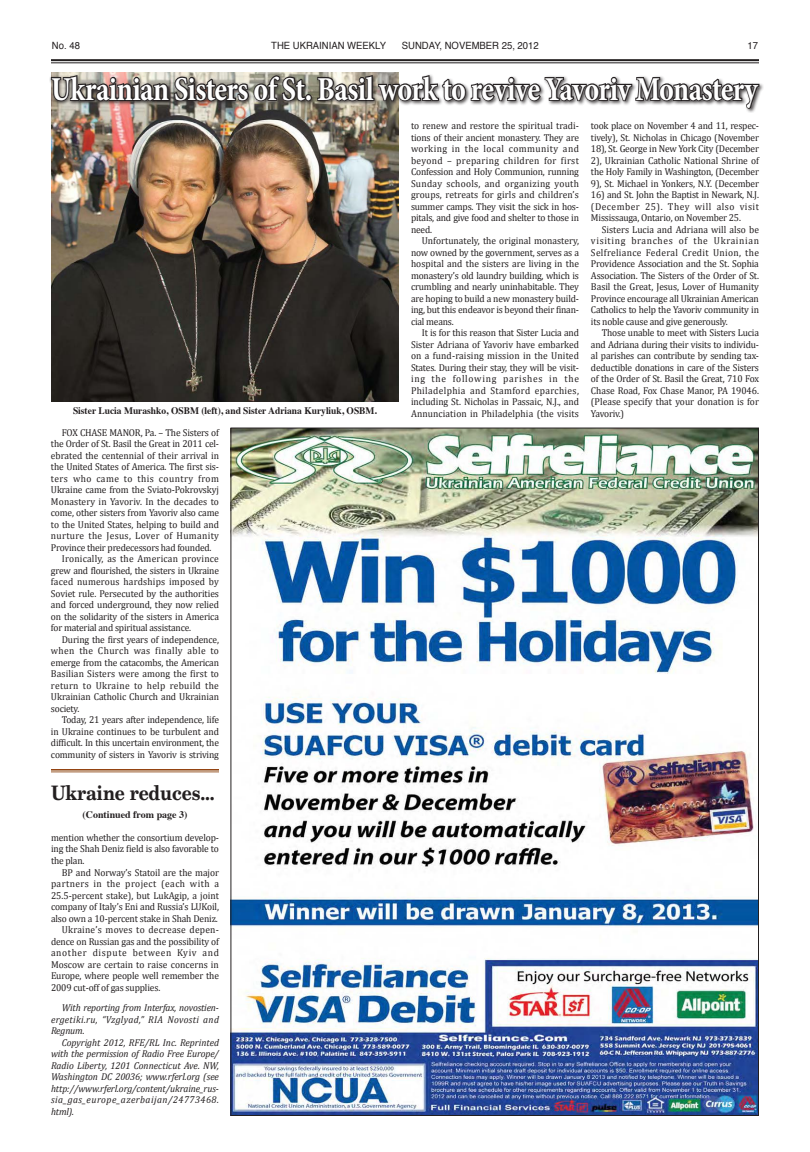
<style>
.page{position:relative;width:810px;height:1152px;background:#fff}
.page>*{position:absolute;margin:0;border:0;box-sizing:border-box;transform-origin:0 0}
.t1{font:700 condensed 33.9px "Minion Pro";letter-spacing:-.02em;color:#fff;scale:.9 1}
.t2{font:700 20px "New Century Schlbk";letter-spacing:-.01em;color:#231f20;scale:.88 1}
.t3{font:10px/11.5px "Cambria";letter-spacing:-.015em;color:#231f20;text-align:justify;scale:.95 1}
.t4{font:italic 10px/11.5px "Cambria";letter-spacing:.035em;color:#231f20;text-align:justify;scale:.95 1}
.t5{font:10px "Cambria";letter-spacing:.01em;color:#231f20;scale:.95 1}
.t6{font:10px "Cambria";letter-spacing:.02em;color:#231f20;scale:.95 1}
.t7{font:10px "Cambria";letter-spacing:.03em;color:#231f20;scale:.95 1}
.t8{font:700 10px "Times";color:#231f20;scale:.95 1}
.t9{font:10px "Cambria";letter-spacing:.045em;color:#231f20;scale:.95 1}
.t10{font:10px "Helvetica";color:#231f20;scale:.95 1}
.t11{font:10px "Cambria";letter-spacing:.005em;color:#231f20;scale:.95 1}
.t12{font:10px "Cambria";letter-spacing:.025em;color:#231f20;scale:.95 1}
.t13{font:10px "Cambria";letter-spacing:.04em;color:#231f20;scale:.95 1}
.t14{font:10px "Cambria";letter-spacing:.065em;color:#231f20;scale:.95 1}
.t15{font:700 10px "Times";color:#231f20}
</style>
<div class="page">
<hr style="left:51px;top:59px;width:708px;height:4px;background:#dadada">
<hr style="left:51px;top:59px;width:708px;height:2px;background:#231f20">
<hr style="left:51px;top:62px;width:708px;height:1px;background:#231f20">
<img style="left:232px;top:430px;width:525px;height:684px">
<img style="left:51px;top:72px;width:348px;height:330px">
<div style="left:49px;top:73px;width:715px;height:40px;background:#231f20;opacity:.8"></div>
<svg style="left:50px;top:74px;width:258px;height:29px;background:#68615c"></svg>
<div style="left:305px;top:94px;width:7px;height:7px;border:2px solid #231f20;border-radius:50%"></div>
<svg style="left:316px;top:74px;width:444px;height:36px"></svg>
<hr style="left:51px;top:770px;width:168px;height:3px;background:#c39e82">
<hr style="left:51px;top:769px;width:168px;height:1px;background:#8d3803">
<p class="t10" style="left:52px;top:37px;width:31px">No. 48</p>
<p class="t10" style="left:271px;top:37px;width:122px">THE UKRAINIAN WEEKLY</p>
<p class="t10" style="left:402px;top:37px;width:146px">SUNDAY, NOVEMBER 25, 2012</p>
<p class="t10" style="left:747px;top:37px;width:13px">17</p>
<h1 class="t1" style="left:51px;top:66px;width:787px">Ukrainian Sisters of St. Basil work to revive Yavoriv Monastery</h1>
<p class="t8" style="left:73px;top:401px;width:321px">Sister Lucia Murashko, OSBM (left), and Sister Adriana Kuryliuk, OSBM.</p>
<p class="t3" style="left:62px;top:427px;width:167px">FOX CHASE MANOR, Pa. – The Sisters of</p>
<p class="t3" style="left:51px;top:438px;width:178px">the Order of St. Basil the Great in 2011 cel-</p>
<p class="t3" style="left:51px;top:450px;width:178px">ebrated the centennial of their arrival in</p>
<p class="t3" style="left:51px;top:461px;width:178px">the United States of America. The first sis-</p>
<p class="t9" style="left:51px;top:472px;width:178px">ters who came to this country from</p>
<p class="t3" style="left:51px;top:484px;width:178px">Ukraine came from the Sviato-Pokrovskyj</p>
<p class="t5" style="left:51px;top:495px;width:178px">Monastery in Yavoriv. In the decades to</p>
<p class="t3" style="left:51px;top:507px;width:178px">come, other sisters from Yavoriv also came</p>
<p class="t3" style="left:51px;top:519px;width:178px">to the United States, helping to build and</p>
<p class="t7" style="left:51px;top:530px;width:178px">nurture the Jesus, Lover of Humanity</p>
<p class="t3" style="left:51px;top:542px;width:171px">Province their predecessors had founded.</p>
<p class="t6" style="left:62px;top:553px;width:167px">Ironically, as the American province</p>
<p class="t3" style="left:51px;top:565px;width:178px">grew and flourished, the sisters in Ukraine</p>
<p class="t6" style="left:51px;top:576px;width:178px">faced numerous hardships imposed by</p>
<p class="t3" style="left:51px;top:588px;width:178px">Soviet rule. Persecuted by the authorities</p>
<p class="t3" style="left:51px;top:599px;width:178px">and forced underground, they now relied</p>
<p class="t3" style="left:51px;top:611px;width:178px">on the solidarity of the sisters in America</p>
<p class="t3" style="left:51px;top:622px;width:149px">for material and spiritual assistance.</p>
<p class="t3" style="left:62px;top:634px;width:167px">During the first years of independence,</p>
<p class="t13" style="left:51px;top:645px;width:178px">when the Church was finally able to</p>
<p class="t3" style="left:51px;top:657px;width:178px">emerge from the catacombs, the American</p>
<p class="t5" style="left:51px;top:668px;width:178px">Basilian Sisters were among the first to</p>
<p class="t7" style="left:51px;top:679px;width:178px">return to Ukraine to help rebuild the</p>
<p class="t3" style="left:51px;top:691px;width:178px">Ukrainian Catholic Church and Ukrainian</p>
<p class="t3" style="left:51px;top:703px;width:31px">society.</p>
<p class="t3" style="left:62px;top:714px;width:167px">Today, 21 years after independence, life</p>
<p class="t3" style="left:51px;top:726px;width:178px">in Ukraine continues to be turbulent and</p>
<p class="t3" style="left:51px;top:737px;width:178px">difficult. In this uncertain environment, the</p>
<p class="t3" style="left:51px;top:749px;width:178px">community of sisters in Yavoriv is striving</p>
<h2 class="t2" style="left:51px;top:781px;width:188px">Ukraine reduces...</h2>
<p class="t15" style="left:82px;top:805px;width:107px">(Continued from page 3)</p>
<p class="t3" style="left:51px;top:832px;width:178px">mention whether the consortium develop&shy;ing the Shah Deniz field is also favorable to the plan.</p>
<p class="t3" style="left:62px;top:866px;width:167px">BP and Norway’s Statoil are the major</p>
<p class="t9" style="left:51px;top:878px;width:178px">partners in the project (each with a</p>
<p class="t3" style="left:51px;top:890px;width:178px">25.5-percent stake), but LukAgip, a joint</p>
<p class="t3" style="left:51px;top:901px;width:178px">company of Italy’s Eni and Russia’s LUKoil,</p>
<p class="t3" style="left:51px;top:913px;width:177px">also own a 10-percent stake in Shah Deniz.</p>
<p class="t12" style="left:62px;top:924px;width:167px">Ukraine’s moves to decrease depen-</p>
<p class="t3" style="left:51px;top:936px;width:178px">dence on Russian gas and the possibility of</p>
<p class="t14" style="left:51px;top:947px;width:178px">another dispute between Kyiv and</p>
<p class="t11" style="left:51px;top:959px;width:178px">Moscow are certain to raise concerns in</p>
<p class="t3" style="left:51px;top:970px;width:178px">Europe, where people well remember the</p>
<p class="t3" style="left:51px;top:982px;width:117px">2009 cut-off of gas supplies.</p>
<p class="t4" style="left:51px;top:1002px;width:178px;text-indent:11px">With reporting from Interfax, novostien&shy;ergetiki.ru, “Vzglyad,” RIA Novosti and Regnum.</p>
<p class="t4" style="left:51px;top:1037px;width:178px;text-indent:11px">Copyright 2012, RFE/RL Inc. Reprinted with the permission of Radio Free Europe/ Radio Liberty, 1201 Connecticut Ave. NW, Washington DC 20036; www.rferl.org (see http://www.rferl.org/content/ukraine_rus&shy;sia_gas_europe_azerbaijan/24773468. html).</p>
<p class="t3" style="left:411px;top:120px;width:178px">to renew and restore the spiritual tradi&shy;tions of their ancient monastery. They are working in the local community and beyond – preparing children for first Confession and Holy Communion, running Sunday schools, and organizing youth groups, retreats for girls and children’s summer camps. They visit the sick in hos&shy;pitals, and give food and shelter to those in need.</p>
<p class="t3" style="left:411px;top:235px;width:178px;text-indent:11px">Unfortunately, the original monastery, now owned by the government, serves as a hospital and the sisters are living in the monastery’s old laundry building, which is crumbling and nearly uninhabitable. They are hoping to build a new monastery build&shy;ing, but this endeavor is beyond their finan&shy;cial means.</p>
<p class="t3" style="left:411px;top:327px;width:178px;text-indent:11px">It is for this reason that Sister Lucia and Sister Adriana of Yavoriv have embarked on a fund-raising mission in the United States. During their stay, they will be visit&shy;ing the following parishes in the Philadelphia and Stamford eparchies, including St. Nicholas in Passaic, N.J., and Annunciation in Philadelphia (the visits</p>
<p class="t3" style="left:591px;top:120px;width:178px">took place on November 4 and 11, respec&shy;tively), St. Nicholas in Chicago (November 18), St. George in New York City (December 2), Ukrainian Catholic National Shrine of the Holy Family in Washington, (December 9), St. Michael in Yonkers, N.Y. (December</p>
<p class="t3" style="left:591px;top:189px;width:178px">16) and St. John the Baptist in Newark, N.J. (December 25). They will also visit Mississauga, Ontario, on November 25.</p>
<p class="t3" style="left:591px;top:224px;width:178px;text-indent:11px">Sisters Lucia and Adriana will also be visiting branches of the Ukrainian Selfreliance Federal Credit Union, the Providence Association and the St. Sophia Association. The Sisters of the Order of St.<br>Basil the Great, Jesus, Lover of Humanity Province encourage all Ukrainian American Catholics to help the Yavoriv community in its noble cause and give generously.</p>
<p class="t3" style="left:591px;top:327px;width:178px;text-indent:11px">Those unable to meet with Sisters Lucia and Adriana during their visits to individu&shy;al parishes can contribute by sending tax&shy;deductible donations in care of the Sisters of the Order of St. Basil the Great, 710 Fox Chase Road, Fox Chase Manor, PA 19046. (Please specify that your donation is for Yavoriv.)</p>
</div>
